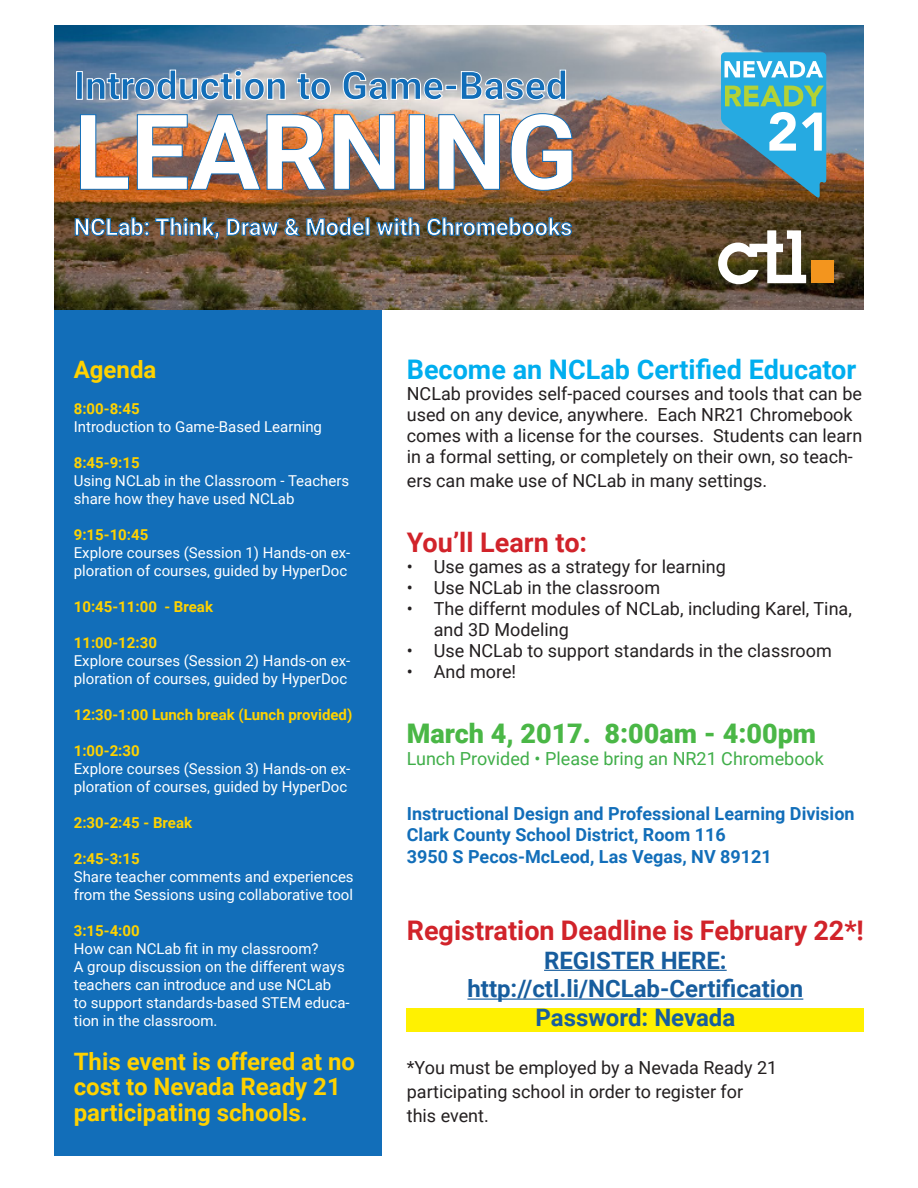
<style>
.page{position:relative;width:918px;height:1188px;background:#fff}
.page>*{position:absolute;margin:0;border:0;box-sizing:border-box;transform-origin:0 0}
.t1{font:700 105px "Roboto";color:#fff}
.t2{font:700 39px "Roboto";color:#126eb9}
.t3{font:700 27px "Roboto";color:#d1232a}
.t4{font:700 27px "Roboto";color:#00aeef}
.t5{font:900 27px "Roboto";color:#4ab746}
.t6{font:700 24px/25.5px "Roboto";color:#ffd200}
.t7{font:700 24px "Roboto";color:#175d9e}
.t8{font:700 23.25px "Roboto";color:#fff}
.t9{font:18px/21px "Roboto";color:#231f20}
.t10{font:700 18px "Roboto";color:#126eb9}
.t11{font:18px "Roboto";color:#40ae49}
.t12{font:15px/18px "Roboto";color:#fff}
.t13{font:700 15px "Roboto";color:#ffd200}
.s1{font-weight:700;color:#ffd200}
</style>
<div class="page">
<img style="left:54px;top:26px;width:810px;height:284px">
<div style="left:54px;top:310px;width:328px;height:846px;background:#126eb9"></div>
<svg style="left:718px;top:230px;width:88px;height:54px"></svg>
<div style="left:811px;top:261px;width:22px;height:22px;background:#f3951e"></div>
<svg style="left:721px;top:52px;width:105px;height:146px;background:#60a0ad"></svg>
<svg style="left:86px;top:69px;width:200px;height:31px;background:#a7b1bf"></svg>
<svg style="left:296px;top:73px;width:35px;height:27px"></svg>
<svg style="left:342px;top:70px;width:101px;height:30px;background:#b0b5bc"></svg>
<div style="left:446px;top:85px;width:11px;height:5px;border:1px solid #fff"></div>
<svg style="left:461px;top:69px;width:105px;height:31px;background:#b1b8be"></svg>
<img style="left:80px;top:114px;width:49px;height:76px">
<img style="left:137px;top:114px;width:189px;height:76px">
<img style="left:333px;top:114px;width:62px;height:76px">
<div style="left:409px;top:115px;width:16px;height:74px;border:1px solid #126eb9"></div>
<img style="left:438px;top:114px;width:62px;height:76px">
<img style="left:510px;top:113px;width:63px;height:78px">
<svg style="left:75px;top:217px;width:74px;height:19px"></svg>
<svg style="left:155px;top:217px;width:64px;height:23px"></svg>
<svg style="left:226px;top:218px;width:74px;height:18px"></svg>
<svg style="left:306px;top:217px;width:59px;height:19px"></svg>
<svg style="left:376px;top:217px;width:44px;height:19px"></svg>
<svg style="left:427px;top:217px;width:145px;height:19px;background:#495351"></svg>
<hr style="left:544px;top:970px;width:183px;height:1px;background:#175d9e">
<hr style="left:467px;top:999px;width:336px;height:1px;background:#175d9e">
<div style="left:407px;top:1008px;width:457px;height:24px;background:#fff101"></div>
<p class="t2" style="left:74px;top:58px;width:495px">Introduction to Game-Based</p>
<p class="t1" style="left:74px;top:78px;width:506px">LEARNING</p>
<p class="t8" style="left:74px;top:211px;width:500px">NCLab: Think, Draw &amp; Model with Chromebooks</p>
<p class="t6" style="left:74px;top:356px;width:84px">Agenda</p>
<p class="t12" style="left:74px;top:399px;width:250px"><span class="s1">8:00-8:45<br></span>Introduction to Game-Based Learning</p>
<p class="t13" style="left:74px;top:452px;width:67px">8:45-9:15</p>
<p class="t12" style="left:74px;top:471px;width:277px">Using NCLab in the Classroom - Teachers share how they have used NCLab</p>
<p class="t13" style="left:74px;top:524px;width:76px">9:15-10:45</p>
<p class="t12" style="left:74px;top:543px;width:278px">Explore courses (Session 1) Hands-on ex&shy;ploration of courses, guided by HyperDoc</p>
<p class="t13" style="left:74px;top:596px;width:141px">10:45-11:00 - Break</p>
<p class="t13" style="left:74px;top:632px;width:85px">11:00-12:30</p>
<p class="t12" style="left:74px;top:651px;width:278px">Explore courses (Session 2) Hands-on ex&shy;ploration of courses, guided by HyperDoc</p>
<p class="t13" style="left:74px;top:704px;width:280px">12:30-1:00 Lunch break (Lunch provided)</p>
<p class="t13" style="left:74px;top:740px;width:67px">1:00-2:30</p>
<p class="t12" style="left:74px;top:759px;width:278px">Explore courses (Session 3) Hands-on ex&shy;ploration of courses, guided by HyperDoc</p>
<p class="t13" style="left:74px;top:812px;width:120px">2:30-2:45 - Break</p>
<p class="t13" style="left:74px;top:848px;width:67px">2:45-3:15</p>
<p class="t12" style="left:74px;top:867px;width:281px">Share teacher comments and experiences from the Sessions using collaborative tool</p>
<p class="t13" style="left:74px;top:920px;width:67px">3:15-4:00</p>
<p class="t12" style="left:74px;top:939px;width:246px">How can NCLab fit in my classroom?</p>
<p class="t12" style="left:74px;top:957px;width:272px">A group discussion on the different ways teachers can introduce and use NCLab</p>
<p class="t12" style="left:74px;top:993px;width:277px">to support standards-based STEM educa&shy;tion in the classroom.</p>
<p class="t6" style="left:74px;top:1048px;width:283px">This event is offered at no cost to Nevada Ready 21 participating schools.</p>
<p class="t4" style="left:407px;top:351px;width:451px">Become an NCLab Certified Educator</p>
<p class="t9" style="left:407px;top:383px;width:457px">NCLab provides self-paced courses and tools that can be used on any device, anywhere. Each NR21 Chromebook comes with a license for the courses. Students can learn in a formal setting, or completely on their own, so teach-</p>
<p class="t9" style="left:407px;top:470px;width:362px">ers can make use of NCLab in many settings.</p>
<p class="t3" style="left:407px;top:524px;width:182px">You’ll Learn to:</p>
<p class="t9" style="left:407px;top:556px;width:321px">• Use games as a strategy for learning</p>
<p class="t9" style="left:407px;top:577px;width:255px">• Use NCLab in the classroom</p>
<p class="t9" style="left:434px;top:598px;width:420px;text-indent:-27px">• The differnt modules of NCLab, including Karel, Tina, and 3D Modeling</p>
<p class="t9" style="left:407px;top:640px;width:427px">• Use NCLab to support standards in the classroom</p>
<p class="t9" style="left:407px;top:661px;width:111px">• And more!</p>
<p class="t5" style="left:407px;top:714px;width:411px">March 4, 2017. 8:00am - 4:00pm</p>
<p class="t11" style="left:407px;top:746px;width:419px">Lunch Provided • Please bring an NR21 Chromebook</p>
<p class="t10" style="left:407px;top:801px;width:449px">Instructional Design and Professional Learning Division</p>
<p class="t10" style="left:407px;top:822px;width:321px">Clark County School District, Room 116</p>
<p class="t10" style="left:407px;top:844px;width:367px">3950 S Pecos-McLeod, Las Vegas, NV 89121</p>
<p class="t3" style="left:407px;top:911px;width:459px">Registration Deadline is February 22*!</p>
<p class="t7" style="left:544px;top:943px;width:184px">REGISTER HERE:</p>
<p class="t7" style="left:467px;top:972px;width:337px">http://ctl.li/NCLab-Certification</p>
<p class="t7" style="left:535px;top:1001px;width:201px">Password: Nevada</p>
<p class="t9" style="left:407px;top:1055px;width:372px;line-height:24px">*You must be employed by a Nevada Ready 21 participating school in order to register for<br>this event.</p>
</div>
